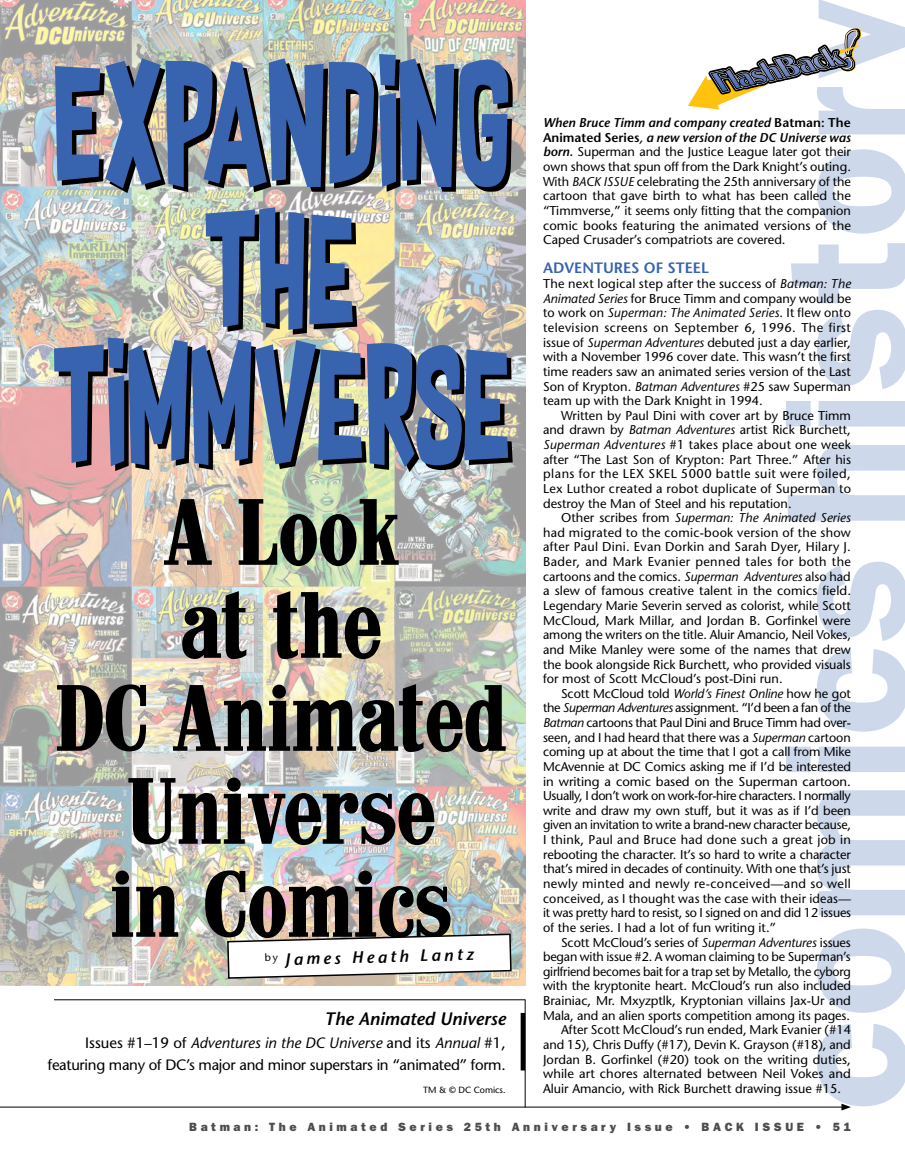
<style>
.page{position:relative;width:905px;height:1175px;background:#fff}
.page>*{position:absolute;margin:0;border:0;box-sizing:border-box;transform-origin:0 0}
.t1{font:italic 600 18px "Stone Sans";color:#000}
.t2{font:italic 600 16.5px "Stone Sans";color:#000}
.t3{font:15px/22.5px "Stone Sans";letter-spacing:-.02em;color:#000;text-align:right}
.t4{font:600 15px "Stone Sans";color:#3763af}
.t5{font:12.75px/14.7px "Stone Sans";color:#000;text-align:justify}
.t6{font:12.75px "Stone Sans";letter-spacing:-.02em;color:#000}
.t7{font:800 12px "Franklin Gothic";letter-spacing:.3em;color:#4d4d4f}
.t8{font:9px "Stone Sans";color:#000}
.s1{font-weight:600;font-style:italic}
.s2{font-weight:600}
.s3{font-style:italic}
</style>
<div class="page">
<svg style="left:786px;top:0;width:118px;height:1106px"></svg>
<img style="left:0;top:0;width:525px;height:986px">
<hr style="left:0;top:1106px;width:843px;height:1px;background:#000">
<svg style="left:841px;top:1103px;width:9px;height:7px"></svg>
<div style="left:520px;top:1012px;width:5px;height:58px;background:#000"></div>
<svg style="left:688px;top:28px;width:176px;height:81px"></svg>
<img style="left:55px;top:54px;width:457px;height:139px">
<img style="left:54px;top:207px;width:458px;height:265px">
<svg style="left:164px;top:499px;width:48px;height:66px;background:#766f67"></svg>
<img style="left:239px;top:499px;width:159px;height:67px">
<img style="left:182px;top:591px;width:64px;height:68px">
<img style="left:273px;top:591px;width:107px;height:68px">
<svg style="left:57px;top:684px;width:89px;height:67px;background:#5a5750"></svg>
<img style="left:173px;top:684px;width:332px;height:68px">
<img style="left:128px;top:777px;width:306px;height:68px">
<img style="left:112px;top:870px;width:66px;height:66px">
<img style="left:205px;top:870px;width:307px;height:109px">
<hr style="left:525px;top:999px;width:1px;height:108px;background:#000">
<hr style="left:54px;top:999px;width:471px;height:1px;background:#000">
<p class="t5" style="left:543px;top:115px;width:309px"><span class="s1">When Bruce Timm and company created</span> <span class="s2">Batman: The Animated Series</span><span class="s1">, a new version of the DC Universe was born.</span> Superman and the Justice League later got their own shows that spun off from the Dark Knight’s outing.<br>With <span class="s3">BACK ISSUE</span> celebrating the 25th anniversary of the cartoon that gave birth to what has been called the “Timmverse,” it seems only fitting that the companion comic books featuring the animated versions of the Caped Crusader’s compatriots are covered.</p>
<p class="t4" style="left:543px;top:259px;width:167px">ADVENTURES OF STEEL</p>
<p class="t5" style="left:543px;top:276px;width:309px">The next logical step after the success of <span class="s3">Batman: The Animated Series</span> for Bruce Timm and company would be to work on <span class="s3">Superman: The Animated Series</span>. It flew onto television screens on September 6, 1996. The first issue of <span class="s3">Superman Adventures</span> debuted just a day earlier, with a November 1996 cover date. This wasn’t the first time readers saw an animated series version of the Last Son of Krypton. <span class="s3">Batman Adventures</span> #25 saw Superman team up with the Dark Knight in 1994.</p>
<p class="t5" style="left:543px;top:408px;width:309px;text-indent:18px">Written by Paul Dini with cover art by Bruce Timm and drawn by <span class="s3">Batman Adventures</span> artist Rick Burchett, <span class="s3">Superman Adventures</span> #1 takes place about one week after “The Last Son of Krypton: Part Three.” After his plans for the LEX SKEL 5000 battle suit were foiled, Lex Luthor created a robot duplicate of Superman to destroy the Man of Steel and his reputation.</p>
<p class="t5" style="left:543px;top:510px;width:309px;text-indent:18px">Other scribes from <span class="s3">Superman: The Animated Series </span>had migrated to the comic-book version of the show after Paul Dini. Evan Dorkin and Sarah Dyer, Hilary J.<br>Bader, and Mark Evanier penned tales for both the cartoons and the comics. <span class="s3">Superman Adventures</span> also had a slew of famous creative talent in the comics field.<br>Legendary Marie Severin served as colorist, while Scott McCloud, Mark Millar, and Jordan B. Gorfinkel were among the writers on the title. Aluir Amancio, Neil Vokes, and Mike Manley were some of the names that drew the book alongside Rick Burchett, who provided visuals for most of Scott McCloud’s post-Dini run.</p>
<p class="t5" style="left:543px;top:686px;width:309px;text-indent:18px">Scott McCloud told <span class="s3">World’s Finest Online</span> how he got the <span class="s3">Superman Adventures</span> assignment. “I’d been a fan of the <span class="s3">Batman</span> cartoons that Paul Dini and Bruce Timm had over&shy;seen, and I had heard that there was a <span class="s3">Superman</span> cartoon coming up at about the time that I got a call from Mike McAvennie at DC Comics asking me if I’d be interested in writing a comic based on the Superman cartoon.<br>Usually, I don’t work on work-for-hire characters. I normally write and draw my own stuff, but it was as if I’d been given an invitation to write a brand-new character because, I think, Paul and Bruce had done such a great job in rebooting the character. It’s so hard to write a character that’s mired in decades of continuity. With one that’s just newly minted and newly re-conceived—and so well conceived, as I thought was the case with their ideas— it was pretty hard to resist, so I signed on and did 12 issues of the series. I had a lot of fun writing it.”</p>
<p class="t5" style="left:561px;top:934px;width:291px">Scott McCloud’s series of <span class="s3">Superman Adventures</span> issues</p>
<p class="t5" style="left:543px;top:949px;width:309px">began with issue #2. A woman claiming to be Superman’s</p>
<p class="t6" style="left:543px;top:963px;width:309px">girlfriend becomes bait for a trap set by Metallo, the cyborg</p>
<p class="t5" style="left:543px;top:978px;width:309px">with the kryptonite heart. McCloud’s run also included</p>
<p class="t5" style="left:543px;top:993px;width:309px">Brainiac, Mr. Mxyzptlk, Kryptonian villains Jax-Ur and</p>
<p class="t5" style="left:543px;top:1007px;width:308px">Mala, and an alien sports competition among its pages.</p>
<p class="t5" style="left:561px;top:1022px;width:291px">After Scott McCloud’s run ended, Mark Evanier (#14</p>
<p class="t5" style="left:543px;top:1037px;width:309px">and 15), Chris Duffy (#17), Devin K. Grayson (#18), and</p>
<p class="t5" style="left:543px;top:1051px;width:309px">Jordan B. Gorfinkel (#20) took on the writing duties,</p>
<p class="t5" style="left:543px;top:1066px;width:309px">while art chores alternated between Neil Vokes and</p>
<p class="t5" style="left:543px;top:1080px;width:299px">Aluir Amancio, with Rick Burchett drawing issue #15.</p>
<p class="t7" style="left:189px;top:1119px;width:663px">Batman: The Animated Series 25th Anniversary Issue • BACK ISSUE • 51</p>
<p class="t2" style="left:265px;top:948px;width:210px;rotate:-1deg"><sup>by</sup> James Heath Lantz</p>
<h1 class="t1" style="left:324px;top:1008px;width:182px">The Animated Universe</h1>
<p class="t3" style="left:48px;top:1031px;width:459px">Issues #1–19 of <span class="s3">Adventures in the DC Universe</span> and its <span class="s3">Annual</span> #1, featuring many of DC’s major and minor superstars in “animated” form.</p>
<p class="t8" style="left:423px;top:1084px;width:84px">TM &amp; © DC Comics.</p>
</div>
